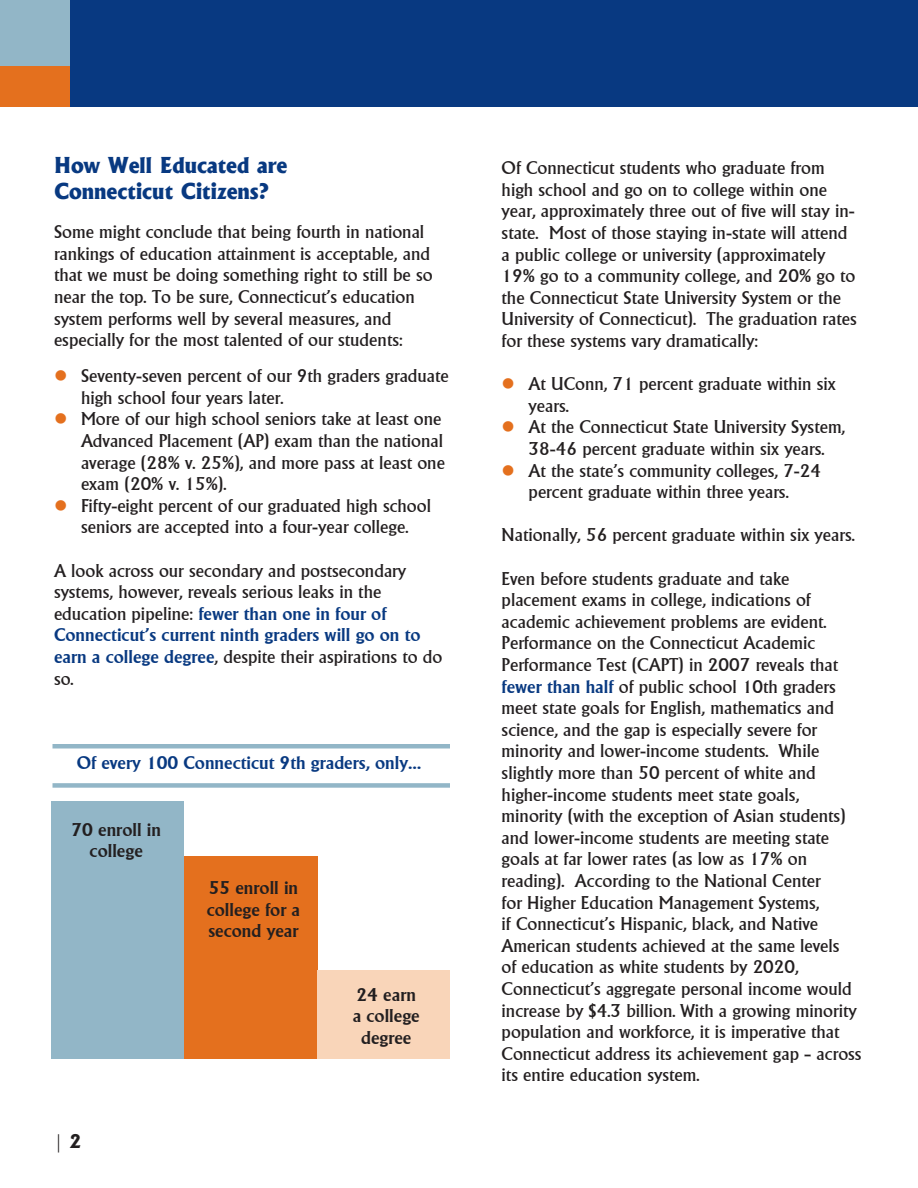
<style>
.page{position:relative;width:918px;height:1188px;background:#fff}
.page>*{position:absolute;margin:0;border:0;box-sizing:border-box;transform-origin:0 0}
.t1{font:800 21px "Albertus";color:#083981}
.t2{font:18px/21.6px "Alberta";color:#231f20}
.t3{font:700 18px/21.6px "Alberta";color:#231f20;text-align:center}
.t4{font:700 18px "Alberta";color:#083981}
.t5{font:800 18px "Albertus";color:#231f20}
.s1{font-weight:700;color:#083981}
</style>
<div class="page">
<div style="left:1px;top:0;width:72px;height:70px;background:#92b6c7"></div>
<div style="left:0;top:66px;width:72px;height:40px;background:#e4701e"></div>
<div style="left:70px;top:0;width:848px;height:106px;background:#083981"></div>
<div style="left:51px;top:801px;width:133px;height:258px;background:#92b6c7"></div>
<div style="left:184px;top:856px;width:133px;height:203px;background:#e4701e"></div>
<div style="left:317px;top:971px;width:133px;height:88px;background:#f9d5b9"></div>
<hr style="left:52px;top:744px;width:398px;height:4px;background:#92b6c7">
<div style="left:52px;top:783px;width:398px;height:5px;background:#92b6c7"></div>
<p class="t1" style="left:54px;top:152px;width:235px">How Well Educated are</p>
<p class="t1" style="left:54px;top:178px;width:216px">Connecticut Citizens?</p>
<p class="t2" style="left:54px;top:221px;width:380px">Some might conclude that being fourth in national rankings of education attainment is acceptable, and that we must be doing something right to still be so near the top. To be sure, Connecticut’s education system performs well by several measures, and especially for the most talented of our students:</p>
<p class="t2" style="left:81px;top:365px;width:369px">Seventy-seven percent of our 9th graders graduate high school four years later.</p>
<p class="t2" style="left:81px;top:408px;width:366px">More of our high school seniors take at least one Advanced Placement (AP) exam than the national average (28% v. 25%), and more pass at least one exam (20% v. 15%).</p>
<p class="t2" style="left:81px;top:495px;width:352px">Fifty-eight percent of our graduated high school seniors are accepted into a four-year college.</p>
<p class="t2" style="left:54px;top:560px;width:390px">A look across our secondary and postsecondary systems, however, reveals serious leaks in the education pipeline: <span class="s1">fewer than one in four of Connecticut’s current ninth graders will go on to earn a college degree</span>, despite their aspirations to do so.</p>
<p class="t4" style="left:77px;top:752px;width:346px">Of every 100 Connecticut 9th graders, only…</p>
<p class="t3" style="left:72px;top:819px;width:91px">70 enroll in college</p>
<p class="t3" style="left:207px;top:877px;width:95px;text-align:justify">55 enroll in college for a second year</p>
<p class="t5" style="left:54px;top:1130px;width:29px">| 2</p>
<p class="t3" style="left:353px;top:984px;width:69px">24 earn a college degree</p>
<p class="t2" style="left:502px;top:157px;width:357px">Of Connecticut students who graduate from high school and go on to college within one year, approximately three out of five will stay in&shy;state. Most of those staying in-state will attend a public college or university (approximately 19% go to a community college, and 20% go to the Connecticut State University System or the University of Connecticut). The graduation rates for these systems vary dramatically:</p>
<p class="t2" style="left:529px;top:373px;width:309px">At UConn, 71 percent graduate within six years.</p>
<p class="t2" style="left:529px;top:416px;width:318px">At the Connecticut State University System,<br>38-46 percent graduate within six years.</p>
<p class="t2" style="left:529px;top:459px;width:294px">At the state’s community colleges, 7-24 percent graduate within three years.</p>
<p class="t2" style="left:502px;top:524px;width:355px">Nationally, 56 percent graduate within six years.</p>
<p class="t2" style="left:502px;top:567px;width:362px">Even before students graduate and take placement exams in college, indications of academic achievement problems are evident.<br>Performance on the Connecticut Academic Performance Test (CAPT) in 2007 reveals that <span class="s1">fewer than half</span> of public school 10th graders meet state goals for English, mathematics and science, and the gap is especially severe for minority and lower-income students. While slightly more than 50 percent of white and higher-income students meet state goals, minority (with the exception of Asian students) and lower-income students are meeting state goals at far lower rates (as low as 17% on reading). According to the National Center<br>for Higher Education Management Systems,<br>if Connecticut’s Hispanic, black, and Native American students achieved at the same levels<br>of education as white students by 2020, Connecticut’s aggregate personal income would increase by $4.3 billion. With a growing minority population and workforce, it is imperative that Connecticut address its achievement gap – across its entire education system.</p>
</div>
